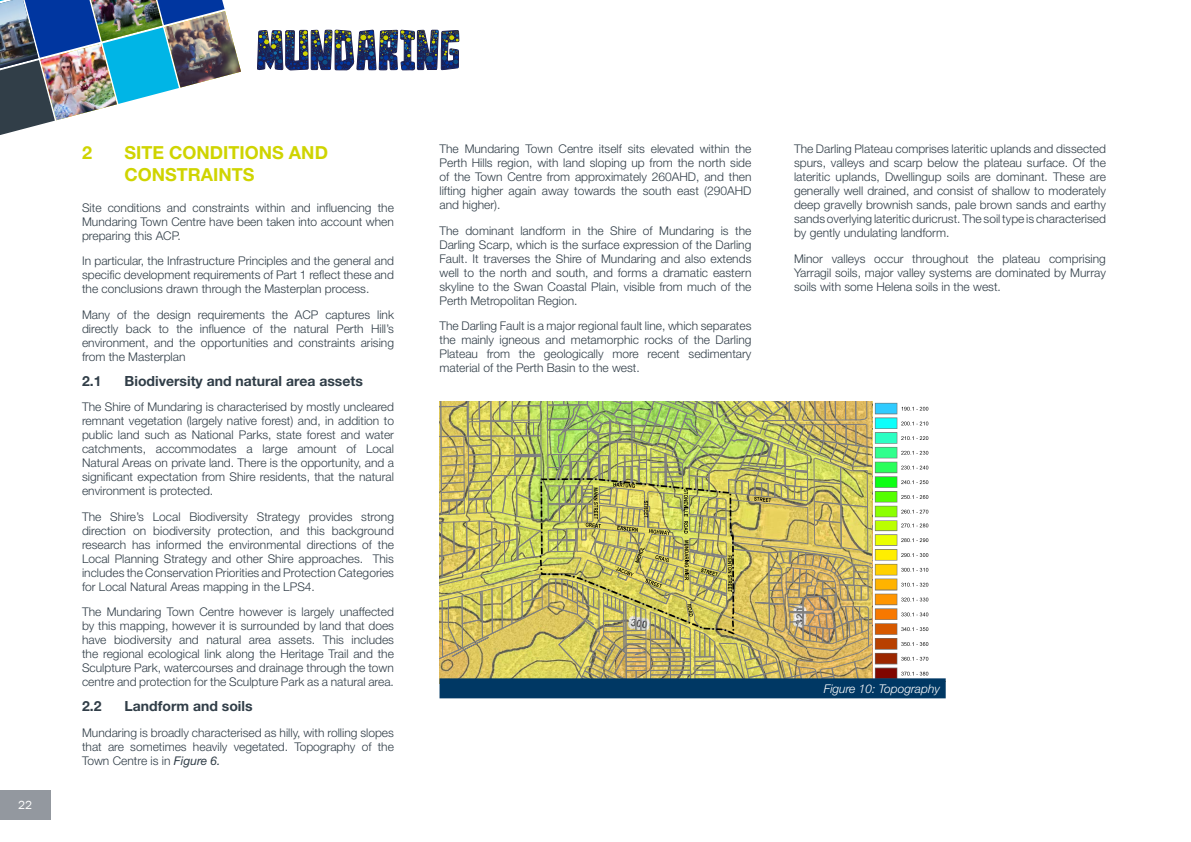
<style>
.page{position:relative;width:1191px;height:842px;background:#fff}
.page>*{position:absolute;margin:0;border:0;box-sizing:border-box;transform-origin:0 0}
.t1{font:700 18px/21.6px "Helvetica Neue";color:#cfd400}
.t2{font:700 14px "Helvetica Neue";color:#313e48}
.Body_Text{font:300 12px/14px "Helvetica Neue";color:#313e48;text-align:justify}
.Figure_No{font:italic 300 12px "Helvetica Neue";color:#fff}
.t3{font:12px "Franklin Gothic";color:#fff}
.s1{font-weight:400;font-style:italic}
</style>
<div class="page">
<div style="left:0;top:790px;width:51px;height:30px;background:#93989f"></div>
<img style="left:0;top:0;width:225px;height:135px">
<img style="left:164px;top:11px;width:77px;height:77px">
<svg style="left:257px;top:29px;width:203px;height:42px"></svg>
<img style="left:439px;top:401px;width:434px;height:277px">
<img style="left:874px;top:402px;width:55px;height:276px">
<div style="left:439px;top:678px;width:506px;height:20px;background:#003864"></div>
<p class="t3" style="left:18px;top:798px;width:16px">22</p>
<p class="t1" style="left:82px;top:143px;width:12px">2</p>
<p class="t1" style="left:125px;top:143px;width:205px">SITE CONDITIONS AND<br>CONSTRAINTS</p>
<p class="Body_Text" style="left:82px;top:200px;width:313px">Site conditions and constraints within and influencing the Mundaring Town Centre have been taken into account when preparing this ACP.</p>
<p class="Body_Text" style="left:82px;top:253px;width:313px">In particular, the Infrastructure Principles and the general and specific development requirements of Part 1 reflect these and the conclusions drawn through the Masterplan process.</p>
<p class="Body_Text" style="left:82px;top:307px;width:313px">Many of the design requirements the ACP captures link directly back to the influence of the natural Perth Hill’s environment, and the opportunities and constraints arising from the Masterplan</p>
<p class="t2" style="left:82px;top:370px;width:21px">2.1</p>
<p class="t2" style="left:125px;top:370px;width:240px">Biodiversity and natural area assets</p>
<p class="Body_Text" style="left:82px;top:399px;width:313px">The Shire of Mundaring is characterised by mostly uncleared remnant vegetation (largely native forest) and, in addition to public land such as National Parks, state forest and water catchments, accommodates a large amount of Local Natural Areas on private land. There is the opportunity, and a significant expectation from Shire residents, that the natural environment is protected.</p>
<p class="Body_Text" style="left:82px;top:509px;width:313px">The Shire’s Local Biodiversity Strategy provides strong direction on biodiversity protection, and this background research has informed the environmental directions of the Local Planning Strategy and other Shire approaches. This includes the Conservation Priorities and Protection Categories for Local Natural Areas mapping in the LPS4.</p>
<p class="Body_Text" style="left:82px;top:604px;width:313px">The Mundaring Town Centre however is largely unaffected by this mapping, however it is surrounded by land that does have biodiversity and natural area assets. This includes the regional ecological link along the Heritage Trail and the Sculpture Park, watercourses and drainage through the town centre and protection for the Sculpture Park as a natural area.</p>
<p class="t2" style="left:82px;top:695px;width:21px">2.2</p>
<p class="t2" style="left:125px;top:695px;width:130px">Landform and soils</p>
<p class="Body_Text" style="left:82px;top:725px;width:313px">Mundaring is broadly characterised as hilly, with rolling slopes that are sometimes heavily vegetated. Topography of the Town Centre is in <span class="s1">Figure 6.</span></p>
<p class="Body_Text" style="left:439px;top:141px;width:313px">The Mundaring Town Centre itself sits elevated within the Perth Hills region, with land sloping up from the north side of the Town Centre from approximately 260AHD, and then lifting higher again away towards the south east (290AHD and higher).</p>
<p class="Body_Text" style="left:439px;top:223px;width:313px">The dominant landform in the Shire of Mundaring is the Darling Scarp, which is the surface expression of the Darling Fault. It traverses the Shire of Mundaring and also extends well to the north and south, and forms a dramatic eastern skyline to the Swan Coastal Plain, visible from much of the Perth Metropolitan Region.</p>
<p class="Body_Text" style="left:439px;top:318px;width:313px">The Darling Fault is a major regional fault line, which separates the mainly igneous and metamorphic rocks of the Darling Plateau from the geologically more recent sedimentary material of the Perth Basin to the west.</p>
<p class="Body_Text" style="left:794px;top:141px;width:313px">The Darling Plateau comprises lateritic uplands and dissected spurs, valleys and scarp below the plateau surface. Of the lateritic uplands, Dwellingup soils are dominant. These are generally well drained, and consist of shallow to moderately deep gravelly brownish sands, pale brown sands and earthy sands overlying lateritic duricrust. The soil type is characterised by gently undulating landform.</p>
<p class="Body_Text" style="left:794px;top:251px;width:313px">Minor valleys occur throughout the plateau comprising Yarragil soils, major valley systems are dominated by Murray soils with some Helena soils in the west.</p>
<p class="Figure_No" style="left:824px;top:679px;width:118px">Figure 10: Topography</p>
</div>
